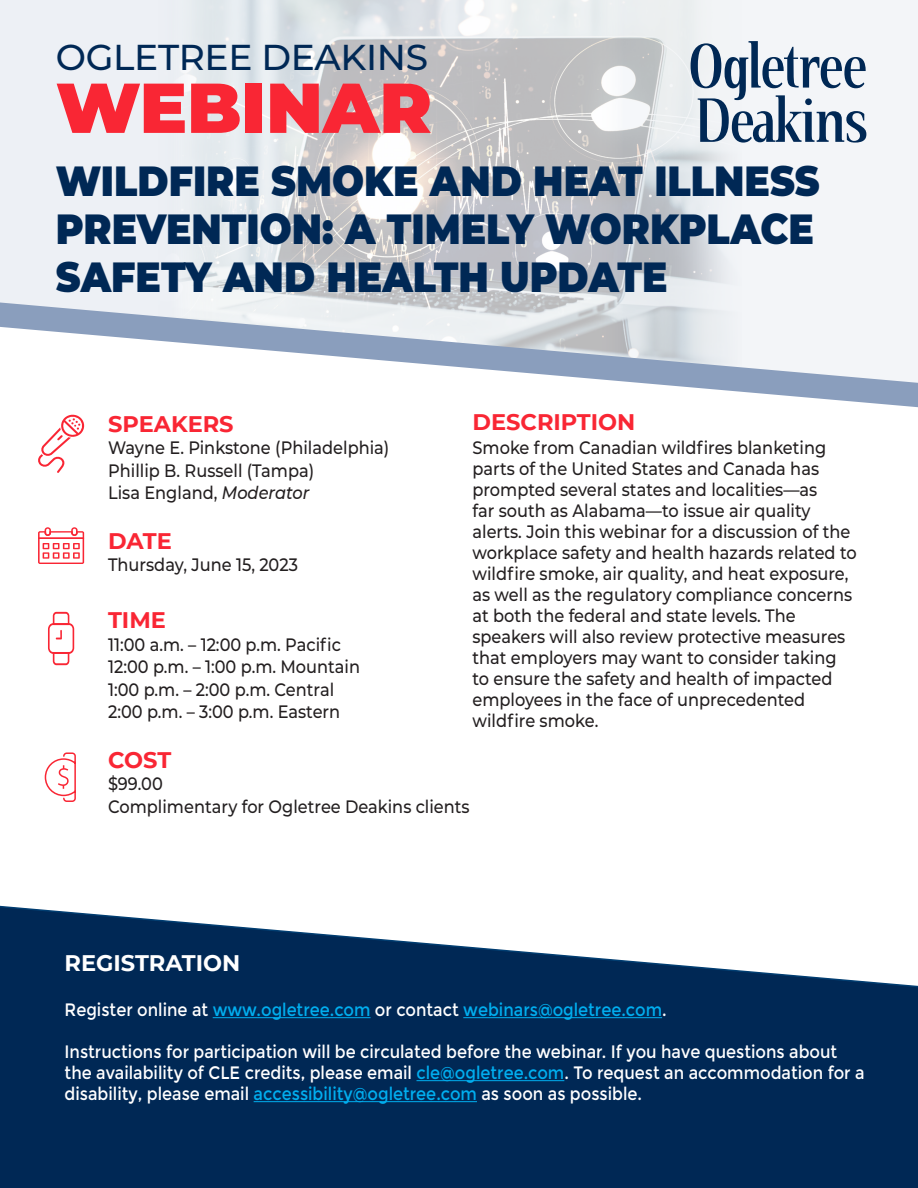
<style>
.page{position:relative;width:918px;height:1188px;background:#fff}
.page>*{position:absolute;margin:0;border:0;box-sizing:border-box;transform-origin:0 0}
.t1{font:900 70.35px "Montserrat";color:#f92634}
.t2{font:900 42px/48px "Montserrat";color:#002855;scale:.9 1}
.t3{font:500 36px "Montserrat";letter-spacing:-.01em;color:#002855}
.t4{font:700 22.5px "Montserrat";color:#f92634}
.t5{font:700 22.5px "Montserrat";color:#fff}
.t6{font:500 18px/21px "Montserrat";color:#231f20;scale:.9 1}
.t7{font:18px/21px "Montserrat";color:#fff;scale:.9 1}
.t8{font:18px "Montserrat";color:#00aeef;scale:.9 1}
.s1{font-style:italic}
.s2{color:#fff}
.s3{color:#00aeef}
</style>
<div class="page">
<div style="left:0;top:0;width:132px;height:303px;background:#edf0f5"></div>
<div style="left:742px;top:0;width:176px;height:303px;background:#f3f5f8"></div>
<img style="left:132px;top:0;width:610px;height:303px">
<svg style="left:0;top:905px;width:918px;height:283px;background:#24476d"></svg>
<svg style="left:691px;top:41px;width:175px;height:102px"></svg>
<div style="left:805px;top:98px;width:7px;height:7px;background:#002855;border-radius:50%"></div>
<hr style="left:213px;top:1017px;width:158px;height:1px;background:#00aeef">
<hr style="left:463px;top:1017px;width:199px;height:1px;background:#00aeef">
<hr style="left:417px;top:1080px;width:147px;height:1px;background:#00aeef">
<hr style="left:254px;top:1101px;width:223px;height:1px;background:#00aeef">
<svg style="left:0;top:303px;width:918px;height:104px"></svg>
<svg style="left:44px;top:752px;width:32px;height:50px"></svg>
<svg style="left:38px;top:527px;width:46px;height:37px"></svg>
<svg style="left:48px;top:612px;width:26px;height:53px"></svg>
<svg style="left:38px;top:414px;width:47px;height:59px"></svg>
<p class="t3" style="left:56px;top:32px;width:374px">OGLETREE DEAKINS</p>
<p class="t1" style="left:56px;top:55px;width:378px">WEBINAR</p>
<p class="t2" style="left:56px;top:155px;width:850px">WILDFIRE SMOKE AND HEAT ILLNESS<br>PREVENTION: A TIMELY WORKPLACE<br>SAFETY AND HEALTH UPDATE</p>
<p class="t4" style="left:472px;top:406px;width:164px">DESCRIPTION</p>
<p class="t6" style="left:472px;top:436px;width:428px">Smoke from Canadian wildfires blanketing parts of the United States and Canada has prompted several states and localities—as<br>far south as Alabama—to issue air quality alerts. Join this webinar for a discussion of the workplace safety and health hazards related to wildfire smoke, air quality, and heat exposure, as well as the regulatory compliance concerns at both the federal and state levels. The speakers will also review protective measures that employers may want to consider taking to ensure the safety and health of impacted employees in the face of unprecedented wildfire smoke.</p>
<p class="t4" style="left:108px;top:408px;width:127px">SPEAKERS</p>
<p class="t6" style="left:108px;top:437px;width:314px">Wayne E. Pinkstone (Philadelphia)</p>
<p class="t6" style="left:108px;top:459px;width:231px">Phillip B. Russell (Tampa)</p>
<p class="t6" style="left:108px;top:482px;width:225px">Lisa England, <span class="s1">Moderator</span></p>
<p class="t4" style="left:108px;top:525px;width:65px">DATE</p>
<p class="t6" style="left:108px;top:554px;width:212px">Thursday, June 15, 2023</p>
<p class="t4" style="left:108px;top:604px;width:59px">TIME</p>
<p class="t6" style="left:108px;top:633px;width:260px">11:00 a.m. – 12:00 p.m. Pacific</p>
<p class="t6" style="left:108px;top:656px;width:282px">12:00 p.m. – 1:00 p.m. Mountain</p>
<p class="t6" style="left:108px;top:678px;width:253px">1:00 p.m. – 2:00 p.m. Central</p>
<p class="t6" style="left:108px;top:701px;width:259px">2:00 p.m. – 3:00 p.m. Eastern</p>
<p class="t4" style="left:108px;top:744px;width:65px">COST</p>
<p class="t6" style="left:108px;top:773px;width:62px">$99.00</p>
<p class="t6" style="left:108px;top:795px;width:403px">Complimentary for Ogletree Deakins clients</p>
<p class="t5" style="left:65px;top:947px;width:177px">REGISTRATION</p>
<p class="t8" style="left:65px;top:1000px;width:670px"><span class="s2">Register online at</span> www.ogletree.com <span class="s2">or contact</span> webinars@ogletree.com<span class="s2">.</span></p>
<p class="t7" style="left:65px;top:1042px;width:890px">Instructions for participation will be circulated before the webinar. If you have questions about the availability of CLE credits, please email <span class="s3">cle@ogletree.com</span>. To request an accommodation for a disability, please email <span class="s3">accessibility@ogletree.com</span> as soon as possible.</p>
</div>
